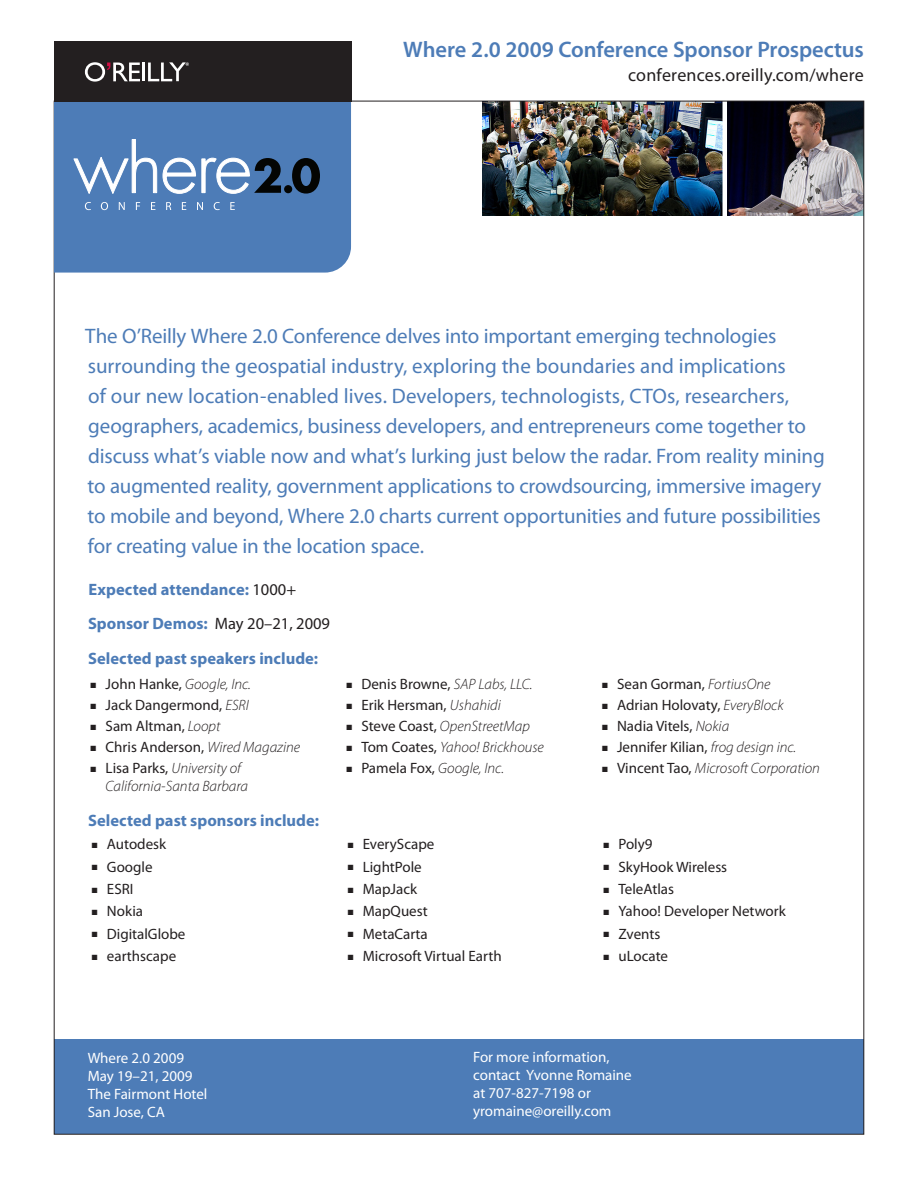
<style>
.page{position:relative;width:918px;height:1188px;background:#fff}
.page>*{position:absolute;margin:0;border:0;box-sizing:border-box;transform-origin:0 0}
.t1{font:600 22.5px "Myriad Pro";letter-spacing:-.005em;color:#4d7cb7}
.theme{font:21px/30px "Myriad Pro";letter-spacing:-.005em;color:#4d7cb7}
.t2{font:18px "Myriad Pro";letter-spacing:.015em;color:#231f20}
.text1{font:700 16.5px "Myriad Pro";color:#4d7cb7}
.text1-2{font:15px "Myriad Pro";color:#231f20}
.bullets{font:15px "Myriad Pro";color:#231f20}
.text1-3{font:italic 300 15px/18px "Myriad Pro";color:#231f20}
.t3{font:15px/18px "Myriad Pro";color:#fff}
.s1{font-weight:400;color:#231f20}
.s2{font-weight:400;font-style:normal}
.s3{font-weight:300;font-style:italic}
</style>
<div class="page">
<img style="left:727px;top:103px;width:135px;height:113px">
<img style="left:482px;top:103px;width:241px;height:113px">
<div style="left:54px;top:1039px;width:810px;height:95px;background:#4d7cb7"></div>
<div style="left:54px;top:101px;width:297px;height:172px;background:#4d7cb7"></div>
<svg style="left:72px;top:139px;width:209px;height:57px;background:#698dbb"></svg>
<div style="left:284px;top:185px;width:8px;height:8px;background:#040503;border-radius:50%"></div>
<svg style="left:292px;top:158px;width:35px;height:36px"></svg>
<svg style="left:85px;top:202px;width:6px;height:8px"></svg>
<svg style="left:101px;top:202px;width:7px;height:8px"></svg>
<svg style="left:119px;top:202px;width:6px;height:8px"></svg>
<svg style="left:136px;top:202px;width:4px;height:8px"></svg>
<svg style="left:151px;top:202px;width:4px;height:8px"></svg>
<svg style="left:166px;top:202px;width:5px;height:8px"></svg>
<svg style="left:182px;top:202px;width:4px;height:8px"></svg>
<svg style="left:197px;top:202px;width:6px;height:8px"></svg>
<svg style="left:214px;top:202px;width:6px;height:8px"></svg>
<svg style="left:230px;top:202px;width:5px;height:8px"></svg>
<div style="left:54px;top:41px;width:297px;height:60px;background:#231f20"></div>
<svg style="left:85px;top:62px;width:104px;height:20px"></svg>
<p class="t1" style="left:403px;top:36px;width:462px">Where 2.0 2009 Conference Sponsor Prospectus</p>
<p class="t2" style="left:628px;top:64px;width:237px">conferences.oreilly.com/where</p>
<p class="theme" style="left:85px;top:320px;width:741px">The O’Reilly Where 2.0 Conference delves into important emerging technologies surrounding the geospatial industry, exploring the boundaries and implications<br>of our new location-enabled lives. Developers, technologists, CTOs, researchers, geographers, academics, business developers, and entrepreneurs come together to discuss what’s viable now and what’s lurking just below the radar. From reality mining to augmented reality, government applications to crowdsourcing, immersive imagery to mobile and beyond, Where 2.0 charts current opportunities and future possibilities for creating value in the location space.</p>
<p class="text1" style="left:88px;top:578px;width:209px">Expected attendance: <span class="s1">1000+</span></p>
<p class="text1" style="left:88px;top:613px;width:244px">Sponsor Demos: <span class="s1">May 20–21, 2009</span></p>
<p class="text1" style="left:88px;top:647px;width:232px">Selected past speakers include:</p>
<p class="text1-3" style="left:91px;top:675px;width:162px">■ <span class="s2">John Hanke,</span> Google, Inc.</p>
<p class="text1-2" style="left:91px;top:696px;width:160px">■ Jack Dangermond, <span class="s3">ESRI</span></p>
<p class="text1-2" style="left:91px;top:717px;width:131px">■ Sam Altman, <span class="s3">Loopt</span></p>
<p class="text1-2" style="left:91px;top:738px;width:211px">■ Chris Anderson, <span class="s3">Wired Magazine</span></p>
<p class="text1-3" style="left:106px;top:759px;width:144px;text-indent:-15px">■ <span class="s2">Lisa Parks,</span> University of<br>California-Santa Barbara</p>
<p class="text1" style="left:88px;top:810px;width:233px">Selected past sponsors include:</p>
<p class="bullets" style="left:92px;top:835px;width:76px">■ Autodesk</p>
<p class="bullets" style="left:92px;top:857px;width:62px">■ Google</p>
<p class="bullets" style="left:92px;top:880px;width:43px">■ ESRI</p>
<p class="bullets" style="left:92px;top:902px;width:53px">■ Nokia</p>
<p class="bullets" style="left:92px;top:924px;width:95px">■ DigitalGlobe</p>
<p class="bullets" style="left:92px;top:947px;width:86px">■ earthscape</p>
<p class="text1-2" style="left:346px;top:675px;width:188px">■ Denis Browne, <span class="s3">SAP Labs, LLC.</span></p>
<p class="text1-2" style="left:346px;top:696px;width:156px">■ Erik Hersman, <span class="s3">Ushahidi</span></p>
<p class="text1-3" style="left:346px;top:717px;width:185px">■ <span class="s2">Steve Coast,</span> OpenStreetMap</p>
<p class="text1-3" style="left:346px;top:738px;width:199px">■ <span class="s2">Tom Coates,</span> Yahoo! Brickhouse</p>
<p class="text1-3" style="left:346px;top:759px;width:159px">■ <span class="s2">Pamela Fox,</span> Google, Inc.</p>
<p class="bullets" style="left:348px;top:835px;width:88px">■ EveryScape</p>
<p class="bullets" style="left:348px;top:857px;width:76px">■ LightPole</p>
<p class="bullets" style="left:348px;top:880px;width:71px">■ MapJack</p>
<p class="bullets" style="left:348px;top:902px;width:81px">■ MapQuest</p>
<p class="bullets" style="left:348px;top:924px;width:82px">■ MetaCarta</p>
<p class="bullets" style="left:348px;top:947px;width:156px">■ Microsoft Virtual Earth</p>
<p class="text1-2" style="left:602px;top:675px;width:170px">■ Sean Gorman, <span class="s3">FortiusOne</span></p>
<p class="text1-2" style="left:602px;top:696px;width:183px">■ Adrian Holovaty, <span class="s3">EveryBlock</span></p>
<p class="text1-2" style="left:602px;top:717px;width:129px">■ Nadia Vitels, <span class="s3">Nokia</span></p>
<p class="text1-2" style="left:602px;top:738px;width:196px">■ Jennifer Kilian, <span class="s3">frog design inc.</span></p>
<p class="text1-3" style="left:602px;top:759px;width:219px">■ <span class="s2">Vincent Tao,</span> Microsoft Corporation</p>
<p class="bullets" style="left:603px;top:835px;width:51px">■ Poly9</p>
<p class="bullets" style="left:603px;top:857px;width:125px">■ SkyHook Wireless</p>
<p class="bullets" style="left:603px;top:880px;width:72px">■ TeleAtlas</p>
<p class="bullets" style="left:603px;top:902px;width:184px">■ Yahoo! Developer Network</p>
<p class="bullets" style="left:603px;top:924px;width:58px">■ Zvents</p>
<p class="bullets" style="left:603px;top:947px;width:66px">■ uLocate</p>
<p class="t3" style="left:88px;top:1048px;width:98px">Where 2.0 2009</p>
<p class="t3" style="left:88px;top:1066px;width:106px">May 19–21, 2009</p>
<p class="t3" style="left:88px;top:1084px;width:121px">The Fairmont Hotel</p>
<p class="t3" style="left:88px;top:1102px;width:79px">San Jose, CA</p>
<p class="t3" style="left:473px;top:1048px;width:160px">For more information, contact Yvonne Romaine at 707-827-7198 or yromaine@oreilly.com</p>
</div>
